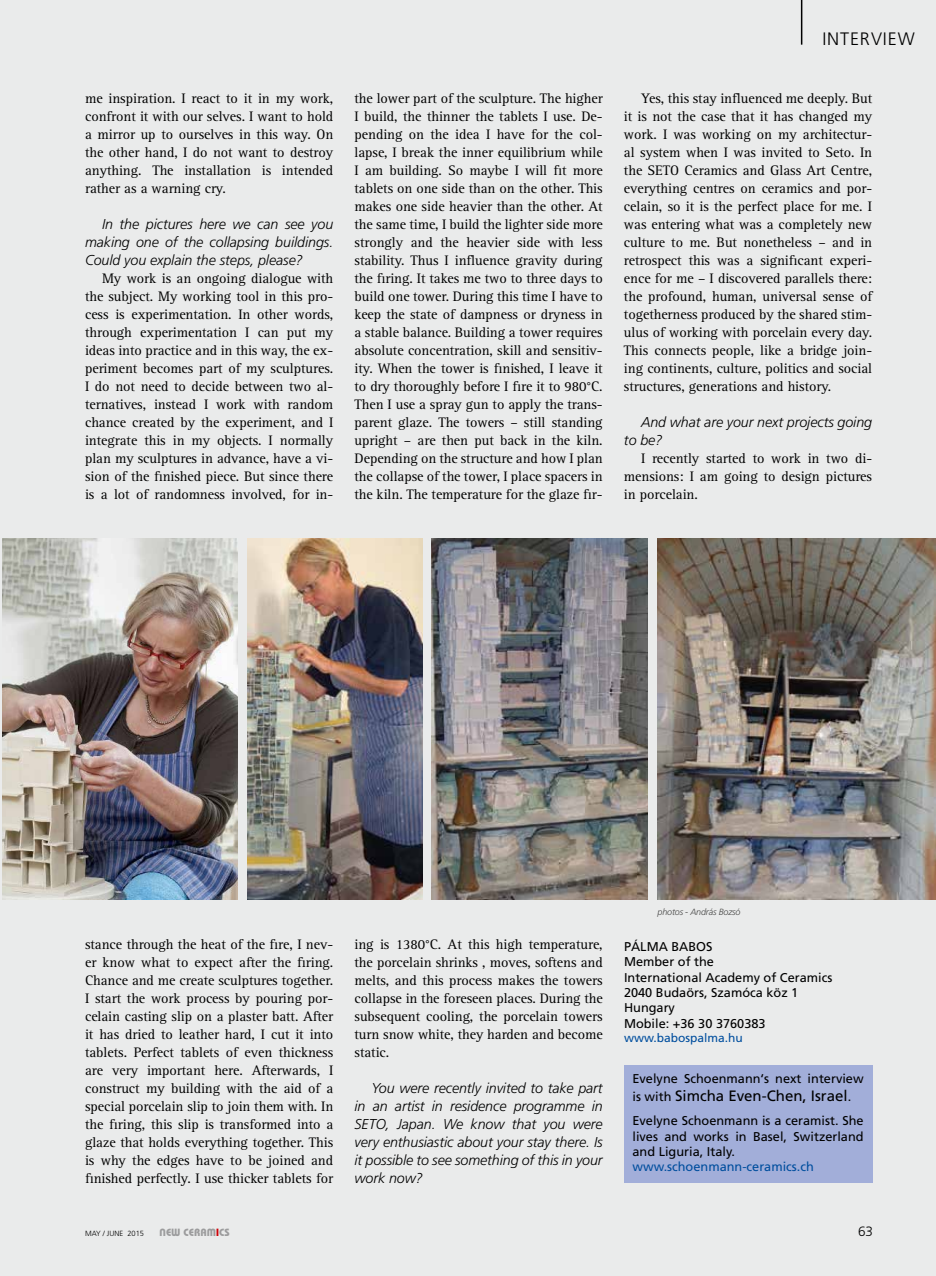
<style>
.page{position:relative;width:936px;height:1276px;background:#fff}
.page>*{position:absolute;margin:0;border:0;box-sizing:border-box;transform-origin:0 0}
.t1{font:300 18px "Frutiger";letter-spacing:.05em;color:#000}
.t2{font:15px "Frutiger LT";color:#000}
.t3{font:14.25px/18px "Rotis Serif";letter-spacing:-.005em;color:#000;text-align:justify}
.t4{font:italic 300 14.25px/18px "Frutiger";letter-spacing:-.005em;color:#000;text-align:justify}
.t5{font:300 13.5px "Frutiger";color:#000}
.t6{font:12.75px/15.3px "Frutiger";color:#000}
.t7{font:12.75px "Frutiger";color:#004e9e}
.t8{font:12px "Frutiger";color:#004e9e}
.t9{font:10.5px "Keramik";color:#9c9c9d}
.t10{font:italic 300 9px "Frutiger";letter-spacing:-.02em;color:#484847}
.t11{font:300 7.5px "Frutiger";color:#000}
.s1{font-family:"Frutiger";font-size:12.75px}
.s2{font-size:12.75px}
.s3{color:#ce0107}
</style>
<div class="page">
<div style="left:0;top:0;width:935px;height:1276px;background:#eaebeb"></div>
<img style="left:2px;top:539px;width:235px;height:361px">
<img style="left:248px;top:539px;width:174px;height:360px">
<img style="left:432px;top:539px;width:215px;height:360px">
<hr style="left:800px;top:0;width:2px;height:45px;background:#000">
<div style="left:624px;top:1065px;width:248px;height:118px;background:#a2aed9"></div>
<img style="left:657px;top:539px;width:278px;height:361px">
<p class="t3" style="left:85px;top:89px;width:250px">me inspiration. I react to it in my work, confront it with our selves. I want to hold a mirror up to ourselves in this way. On the other hand, I do not want to destroy anything. The installation is intended rather as a warning cry.</p>
<p class="t4" style="left:85px;top:215px;width:250px;text-indent:17px">In the pictures here we can see you making one of the collapsing buildings.<br>Could you explain the steps, please?</p>
<p class="t3" style="left:85px;top:269px;width:250px;text-indent:17px">My work is an ongoing dialogue with the subject. My working tool in this pro&shy;cess is experimentation. In other words, through experimentation I can put my ideas into practice and in this way, the ex&shy;periment becomes part of my sculptures.<br>I do not need to decide between two al&shy;ternatives, instead I work with random chance created by the experiment, and I integrate this in my objects. I normally plan my sculptures in advance, have a vi&shy;sion of the finished piece. But since there is a lot of randomness involved, for in-</p>
<p class="t3" style="left:354px;top:89px;width:250px">the lower part of the sculpture. The higher I build, the thinner the tablets I use. De&shy;pending on the idea I have for the col&shy;lapse, I break the inner equilibrium while I am building. So maybe I will fit more tablets on one side than on the other. This makes one side heavier than the other. At the same time, I build the lighter side more strongly and the heavier side with less stability. Thus I influence gravity during the firing. It takes me two to three days to build one tower. During this time I have to keep the state of dampness or dryness in a stable balance. Building a tower requires absolute concentration, skill and sensitiv&shy;ity. When the tower is finished, I leave it to dry thoroughly before I fire it to 980°C.<br>Then I use a spray gun to apply the trans&shy;parent glaze. The towers – still standing upright – are then put back in the kiln.<br>Depending on the structure and how I plan the collapse of the tower, I place spacers in the kiln. The temperature for the glaze fir-</p>
<p class="t1" style="left:822px;top:28px;width:94px">INTERVIEW</p>
<p class="t3" style="left:624px;top:89px;width:250px;text-indent:17px">Yes, this stay influenced me deeply. But it is not the case that it has changed my work. I was working on my architectur&shy;al system when I was invited to Seto. In the SETO Ceramics and Glass Art Centre, everything centres on ceramics and por&shy;celain, so it is the perfect place for me. I was entering what was a completely new culture to me. But nonetheless – and in retrospect this was a significant experi&shy;ence for me – I discovered parallels there: the profound, human, universal sense of togetherness produced by the shared stim&shy;ulus of working with porcelain every day.<br>This connects people, like a bridge join&shy;ing continents, culture, politics and social structures, generations and history.</p>
<p class="t4" style="left:624px;top:413px;width:250px;text-indent:17px">And what are your next projects going to be?</p>
<p class="t3" style="left:624px;top:449px;width:250px;text-indent:17px">I recently started to work in two di&shy;mensions: I am going to design pictures in porcelain.</p>
<p class="t3" style="left:85px;top:935px;width:250px">stance through the heat of the fire, I nev&shy;er know what to expect after the firing.<br>Chance and me create sculptures together.<br>I start the work process by pouring por&shy;celain casting slip on a plaster batt. After it has dried to leather hard, I cut it into tablets. Perfect tablets of even thickness are very important here. Afterwards, I construct my building with the aid of a special porcelain slip to join them with. In the firing, this slip is transformed into a glaze that holds everything together. This is why the edges have to be joined and finished perfectly. I use thicker tablets for</p>
<p class="t3" style="left:354px;top:935px;width:250px">ing is 1380°C. At this high temperature, the porcelain shrinks , moves, softens and melts, and this process makes the towers collapse in the foreseen places. During the subsequent cooling, the porcelain towers turn snow white, they harden and become static.</p>
<p class="t4" style="left:354px;top:1079px;width:250px;text-indent:17px">You were recently invited to take part in an artist in residence programme in SETO, Japan. We know that you were very enthusiastic about your stay there. Is it possible to see something of this in your work now?</p>
<p class="t10" style="left:657px;top:907px;width:84px">photos - András Bozsó</p>
<p class="t6" style="left:624px;top:939px;width:210px">PÁlma Babos<br>Member of the<br>International Academy of Ceramics<br>2040 Budaörs, Szamóca köz 1<br>Hungary<br>Mobile: +36 30 3760383</p>
<p class="t8" style="left:624px;top:1031px;width:120px">www.babospalma.hu</p>
<p class="t6" style="left:632px;top:1070px;width:233px">Evelyne Schoenmann‘s next interview</p>
<p class="t2" style="left:632px;top:1087px;width:220px"><span class="s1">is with</span> Simcha Even-Chen, Israel<span class="s2">.</span></p>
<p class="t6" style="left:632px;top:1113px;width:233px;text-align:justify">Evelyne Schoenmann is a ceramist. She lives and works in Basel, Switzerland and Liguria, Italy.</p>
<p class="t7" style="left:632px;top:1159px;width:183px">www.schoenmann-ceramics.ch</p>
<p class="t11" style="left:85px;top:1229px;width:60px">MAY / JUNE 2015</p>
<p class="t9" style="left:160px;top:1225px;width:72px">NEW CERAM<span class="s3">I</span>CS</p>
<p class="t5" style="left:858px;top:1223px;width:17px">63</p>
</div>
